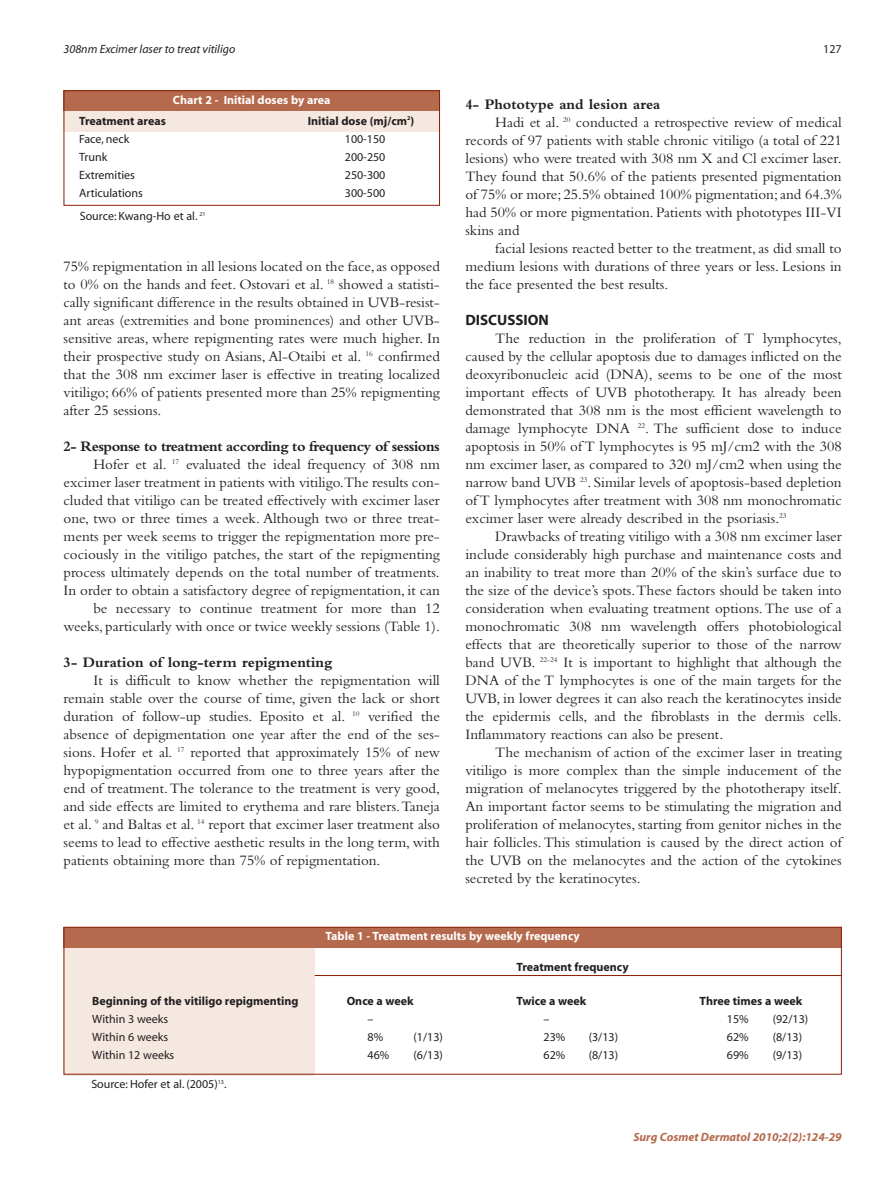
<style>
.page{position:relative;width:893px;height:1191px;background:#fff}
.page>*{position:absolute;margin:0;border:0;box-sizing:border-box;transform-origin:0 0}
.t1{font:15px/18px "Bembo";color:#231f20;text-align:justify}
.t2{font:700 15px "Bembo";color:#231f20}
.t3{font:700 15px "Myriad";color:#231f20}
.t4{font:12px "Myriad";color:#231f20}
.t5{font:700 12px "Myriad";color:#231f20}
.t6{font:700 12px "Myriad";color:#fff}
.t7{font:italic 700 12px "Myriad";color:#b5694d}
.t8{font:italic 12px "Myriad";color:#231f20}
.s1{font-weight:700}
</style>
<div class="page">
<div style="left:64px;top:948px;width:251px;height:128px;background:#f5e8e1"></div>
<div style="left:64px;top:927px;width:778px;height:20px;background:#b5694d"></div>
<hr style="left:315px;top:975px;width:527px;height:1px;background:#8a1e03">
<div style="left:64px;top:111px;width:376px;height:21px;background:#f5e8e1"></div>
<div style="left:64px;top:90px;width:376px;height:21px;background:#b5694d"></div>
<div style="left:64px;top:90px;width:376px;height:116px;border:1px solid #8a1e03"></div>
<div style="left:64px;top:927px;width:778px;height:147px;border:1px solid #8a1e03"></div>
<p class="t8" style="left:64px;top:45px;width:173px">308nm Excimer laser to treat vitiligo</p>
<p class="t4" style="left:823px;top:45px;width:20px">127</p>
<p class="t6" style="left:173px;top:95px;width:159px">Chart 2 - Initial doses by area</p>
<p class="t5" style="left:79px;top:116px;width:88px">Treatment areas</p>
<p class="t5" style="left:308px;top:116px;width:108px">Initial dose (mj/cm<sup>2</sup>)</p>
<p class="t4" style="left:79px;top:134px;width:52px">Face, neck</p>
<p class="t4" style="left:345px;top:134px;width:42px">100-150</p>
<p class="t4" style="left:79px;top:152px;width:30px">Trunk</p>
<p class="t4" style="left:345px;top:152px;width:42px">200-250</p>
<p class="t4" style="left:79px;top:170px;width:57px">Extremities</p>
<p class="t4" style="left:345px;top:170px;width:42px">250-300</p>
<p class="t4" style="left:79px;top:188px;width:65px">Articulations</p>
<p class="t4" style="left:345px;top:188px;width:42px">300-500</p>
<p class="t4" style="left:80px;top:211px;width:127px">Source: Kwang-Ho et al. <sup>21</sup></p>
<p class="t1" style="left:64px;top:259px;width:378px">75% repigmentation in all lesions located on the face,as opposed to 0% on the hands and feet. Ostovari et al. <sup>18</sup> showed a statisti&shy;cally significant difference in the results obtained in UVB-resist&shy;ant areas (extremities and bone prominences) and other UVB&shy;sensitive areas, where repigmenting rates were much higher. In their prospective study on Asians, Al-Otaibi et al. <sup>16</sup> confirmed that the 308 nm excimer laser is effective in treating localized vitiligo; 66% of patients presented more than 25% repigmenting after 25 sessions.</p>
<p class="t1" style="left:64px;top:439px;width:378px;text-align:right"><span class="s1">2- Response to treatment according to frequency of sessions </span>Hofer et al. <sup>17</sup> evaluated the ideal frequency of 308 nm excimer laser treatment in patients with vitiligo.The results con&shy;cluded that vitiligo can be treated effectively with excimer laser one, two or three times a week. Although two or three treat&shy;ments per week seems to trigger the repigmentation more pre&shy;cociously in the vitiligo patches, the start of the repigmenting process ultimately depends on the total number of treatments.<br>In order to obtain a satisfactory degree of repigmentation, it can be necessary to continue treatment for more than 12 weeks, particularly with once or twice weekly sessions (Table 1).</p>
<p class="t2" style="left:64px;top:657px;width:270px">3- Duration of long-term repigmenting</p>
<p class="t1" style="left:64px;top:673px;width:378px;text-indent:30px">It is difficult to know whether the repigmentation will remain stable over the course of time, given the lack or short duration of follow-up studies. Eposito et al. <sup>10</sup> verified the absence of depigmentation one year after the end of the ses&shy;sions. Hofer et al. <sup>17</sup> reported that approximately 15% of new hypopigmentation occurred from one to three years after the end of treatment.The tolerance to the treatment is very good, and side effects are limited to erythema and rare blisters.Taneja et al. <sup>9</sup> and Baltas et al. <sup>14</sup> report that excimer laser treatment also seems to lead to effective aesthetic results in the long term, with patients obtaining more than 75% of repigmentation.</p>
<p class="t2" style="left:465px;top:99px;width:196px">4- Phototype and lesion area</p>
<p class="t1" style="left:495px;top:115px;width:348px">Hadi et al. <sup>20</sup> conducted a retrospective review of medical</p>
<p class="t1" style="left:465px;top:133px;width:378px">records of 97 patients with stable chronic vitiligo (a total of 221</p>
<p class="t1" style="left:465px;top:151px;width:378px">lesions) who were treated with 308 nm X and Cl excimer laser.</p>
<p class="t1" style="left:465px;top:169px;width:378px">They found that 50.6% of the patients presented pigmentation</p>
<p class="t1" style="left:465px;top:187px;width:378px">of 75% or more; 25.5% obtained 100% pigmentation; and 64.3%</p>
<p class="t1" style="left:465px;top:205px;width:378px">had 50% or more pigmentation. Patients with phototypes III-VI</p>
<p class="t1" style="left:465px;top:223px;width:56px">skins and</p>
<p class="t1" style="left:495px;top:241px;width:348px">facial lesions reacted better to the treatment, as did small to</p>
<p class="t1" style="left:465px;top:259px;width:378px">medium lesions with durations of three years or less. Lesions in</p>
<p class="t1" style="left:465px;top:277px;width:204px">the face presented the best results.</p>
<p class="t3" style="left:465px;top:314px;width:85px">DISCUSSION</p>
<p class="t1" style="left:465px;top:331px;width:378px;text-indent:30px">The reduction in the proliferation of T lymphocytes, caused by the cellular apoptosis due to damages inflicted on the deoxyribonucleic acid (DNA), seems to be one of the most important effects of UVB phototherapy. It has already been demonstrated that 308 nm is the most efficient wavelength to damage lymphocyte DNA <sup>22</sup>. The sufficient dose to induce apoptosis in 50% of T lymphocytes is 95 mJ/cm2 with the 308 nm excimer laser, as compared to 320 mJ/cm2 when using the narrow band UVB <sup>23</sup>. Similar levels of apoptosis-based depletion of T lymphocytes after treatment with 308 nm monochromatic excimer laser were already described in the psoriasis.<sup>23</sup></p>
<p class="t1" style="left:465px;top:529px;width:378px;text-indent:30px">Drawbacks of treating vitiligo with a 308 nm excimer laser include considerably high purchase and maintenance costs and an inability to treat more than 20% of the skin’s surface due to the size of the device’s spots.These factors should be taken into consideration when evaluating treatment options.The use of a monochromatic 308 nm wavelength offers photobiological effects that are theoretically superior to those of the narrow band UVB. <sup>22-24</sup> It is important to highlight that although the DNA of the T lymphocytes is one of the main targets for the UVB, in lower degrees it can also reach the keratinocytes inside the epidermis cells, and the fibroblasts in the dermis cells.<br>Inflammatory reactions can also be present.</p>
<p class="t1" style="left:465px;top:745px;width:378px;text-indent:30px">The mechanism of action of the excimer laser in treating vitiligo is more complex than the simple inducement of the migration of melanocytes triggered by the phototherapy itself.<br>An important factor seems to be stimulating the migration and proliferation of melanocytes, starting from genitor niches in the hair follicles. This stimulation is caused by the direct action of the UVB on the melanocytes and the action of the cytokines secreted by the keratinocytes.</p>
<p class="t6" style="left:325px;top:931px;width:256px">Table 1 - Treatment results by weekly frequency</p>
<p class="t5" style="left:516px;top:963px;width:114px">Treatment frequency</p>
<p class="t5" style="left:92px;top:996px;width:208px">Beginning of the vitiligo repigmenting</p>
<p class="t5" style="left:347px;top:996px;width:69px">Once a week</p>
<p class="t5" style="left:516px;top:996px;width:71px">Twice a week</p>
<p class="t5" style="left:700px;top:996px;width:104px">Three times a week</p>
<p class="t4" style="left:92px;top:1014px;width:77px">Within 3 weeks</p>
<p class="t4" style="left:368px;top:1014px;width:7px">–</p>
<p class="t4" style="left:544px;top:1014px;width:7px">–</p>
<p class="t4" style="left:727px;top:1014px;width:23px">15%</p>
<p class="t4" style="left:773px;top:1014px;width:37px">(92/13)</p>
<p class="t4" style="left:92px;top:1032px;width:77px">Within 6 weeks</p>
<p class="t4" style="left:368px;top:1032px;width:17px">8%</p>
<p class="t4" style="left:413px;top:1032px;width:31px">(1/13)</p>
<p class="t4" style="left:544px;top:1032px;width:23px">23%</p>
<p class="t4" style="left:589px;top:1032px;width:31px">(3/13)</p>
<p class="t4" style="left:727px;top:1032px;width:23px">62%</p>
<p class="t4" style="left:773px;top:1032px;width:31px">(8/13)</p>
<p class="t4" style="left:92px;top:1050px;width:84px">Within 12 weeks</p>
<p class="t4" style="left:368px;top:1050px;width:23px">46%</p>
<p class="t4" style="left:413px;top:1050px;width:31px">(6/13)</p>
<p class="t4" style="left:544px;top:1050px;width:23px">62%</p>
<p class="t4" style="left:589px;top:1050px;width:31px">(8/13)</p>
<p class="t4" style="left:727px;top:1050px;width:23px">69%</p>
<p class="t4" style="left:773px;top:1050px;width:31px">(9/13)</p>
<p class="t4" style="left:91px;top:1079px;width:137px">Source: Hofer et al. (2005)<sup>13</sup>.</p>
<p class="t7" style="left:633px;top:1132px;width:210px">Surg Cosmet Dermatol 2010;2(2):124-29</p>
</div>
